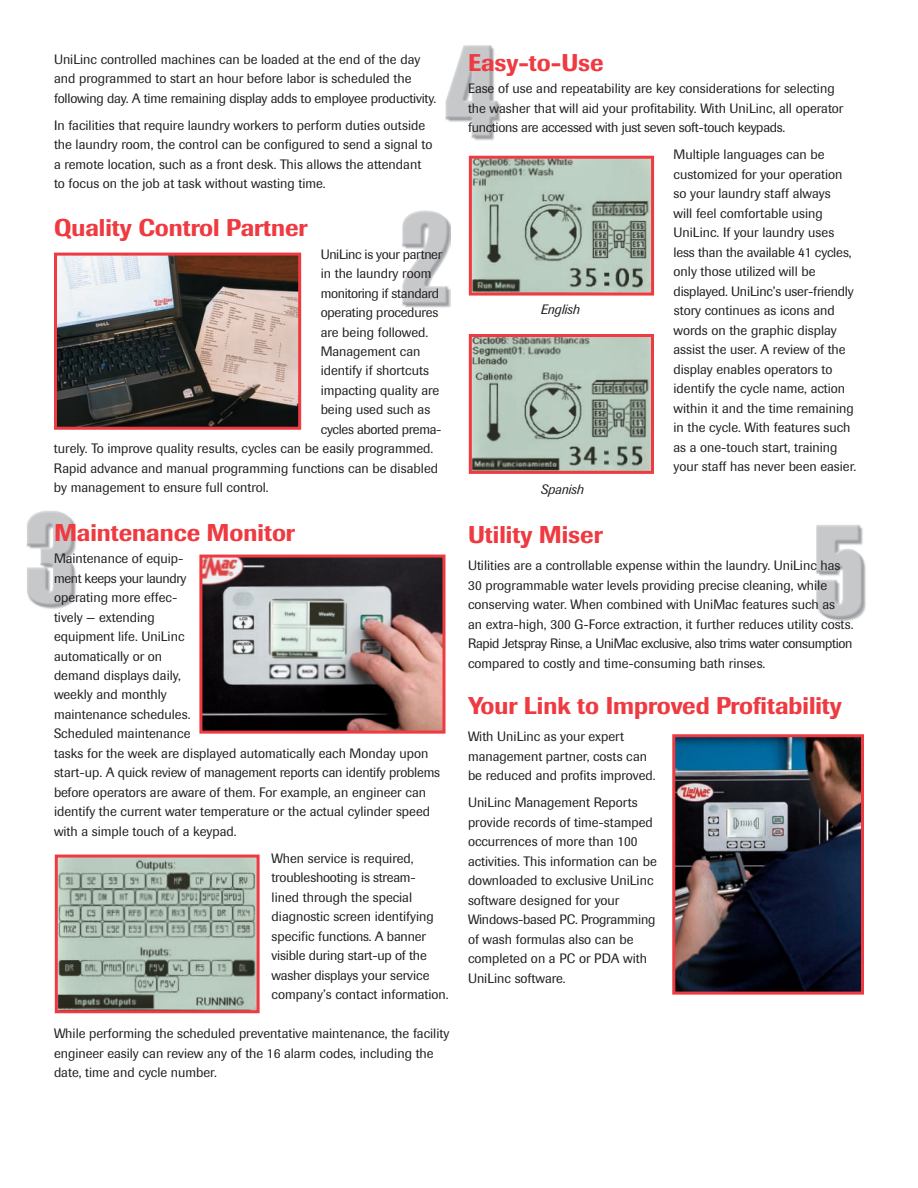
<style>
.page{position:relative;width:918px;height:1188px;background:#fff}
.page>*{position:absolute;margin:0;border:0;box-sizing:border-box;transform-origin:0 0}
.t1{font:500 24px "Imago";color:#ee3a40}
.t2{font:13.5px/19.5px "Imago";color:#231f20}
.t3{font:13.5px "Imago";letter-spacing:-.025em;color:#231f20}
.t4{font:italic 13.5px "Imago";color:#231f20}
</style>
<div class="page">
<img style="left:816px;top:525px;width:50px;height:96px">
<img style="left:289px;top:210px;width:162px;height:130px">
<img style="left:26px;top:511px;width:50px;height:98px">
<img style="left:445px;top:45px;width:85px;height:116px">
<img style="left:203px;top:559px;width:239px;height:171px">
<div style="left:199px;top:555px;width:247px;height:179px;border:3px solid #ee3a40"></div>
<img style="left:58px;top:257px;width:239px;height:169px">
<div style="left:54px;top:253px;width:247px;height:177px;border:3px solid #ee3a40"></div>
<img style="left:59px;top:859px;width:197px;height:150px">
<div style="left:55px;top:855px;width:205px;height:158px;border:3px solid #ee3a40"></div>
<img style="left:473px;top:160px;width:177px;height:132px">
<div style="left:469px;top:156px;width:185px;height:140px;border:3px solid #ee3a40"></div>
<img style="left:473px;top:338px;width:177px;height:132px">
<div style="left:469px;top:334px;width:185px;height:140px;border:3px solid #ee3a40"></div>
<img style="left:676px;top:738px;width:184px;height:253px">
<div style="left:672px;top:734px;width:192px;height:261px;border:3px solid #ee3a40"></div>
<p class="t2" style="left:54px;top:50px;width:384px">UniLinc controlled machines can be loaded at the end of the day and programmed to start an hour before labor is scheduled the following day. A time remaining display adds to employee productivity.</p>
<p class="t2" style="left:54px;top:116px;width:380px">In facilities that require laundry workers to perform duties outside the laundry room, the control can be configured to send a signal to a remote location, such as a front desk. This allows the attendant to focus on the job at task without wasting time.</p>
<h1 class="t1" style="left:54px;top:219px;width:255px">Quality Control Partner</h1>
<p class="t3" style="left:321px;top:248px;width:123px">UniLinc is your partner</p>
<p class="t2" style="left:321px;top:265px;width:112px">in the laundry room</p>
<p class="t3" style="left:321px;top:287px;width:120px">monitoring if standard</p>
<p class="t2" style="left:321px;top:304px;width:119px">operating procedures</p>
<p class="t2" style="left:321px;top:323px;width:109px">are being followed.</p>
<p class="t2" style="left:321px;top:343px;width:101px">Management can</p>
<p class="t2" style="left:321px;top:362px;width:110px">identify if shortcuts</p>
<p class="t2" style="left:321px;top:382px;width:120px">impacting quality are</p>
<p class="t2" style="left:321px;top:401px;width:111px">being used such as</p>
<p class="t3" style="left:321px;top:424px;width:122px">cycles aborted prema-</p>
<p class="t2" style="left:54px;top:440px;width:381px">turely. To improve quality results, cycles can be easily programmed.</p>
<p class="t2" style="left:54px;top:460px;width:386px">Rapid advance and manual programming functions can be disabled</p>
<p class="t2" style="left:54px;top:479px;width:216px">by management to ensure full control.</p>
<h1 class="t1" style="left:54px;top:524px;width:242px">Maintenance Monitor</h1>
<p class="t2" style="left:54px;top:550px;width:388px">Maintenance of equip-<br>ment keeps your laundry<br>operating more effec-<br>tively — extending<br>equipment life. UniLinc<br>automatically or on<br>demand displays daily,<br>weekly and monthly<br>maintenance schedules.<br>Scheduled maintenance<br>tasks for the week are displayed automatically each Monday upon start-up. A quick review of management reports can identify problems before operators are aware of them. For example, an engineer can identify the current water temperature or the actual cylinder speed with a simple touch of a keypad.</p>
<p class="t2" style="left:272px;top:850px;width:179px">When service is required, troubleshooting is stream-<br>lined through the special diagnostic screen identifying specific functions. A banner visible during start-up of the washer displays your service company’s contact information.</p>
<p class="t2" style="left:54px;top:1025px;width:397px">While performing the scheduled preventative maintenance, the facility engineer easily can review any of the 16 alarm codes, including the date, time and cycle number.</p>
<h1 class="t1" style="left:468px;top:54px;width:137px">Easy-to-Use</h1>
<p class="t2" style="left:468px;top:80px;width:377px">Ease of use and repeatability are key considerations for selecting the washer that will aid your profitability. With UniLinc, all operator functions are accessed with just seven soft-touch keypads.</p>
<p class="t2" style="left:674px;top:146px;width:184px">Multiple languages can be customized for your operation so your laundry staff always<br>will feel comfortable using<br>UniLinc. If your laundry uses less than the available 41 cycles, only those utilized will be displayed. UniLinc’s user-friendly story continues as icons and words on the graphic display assist the user. A review of the display enables operators to identify the cycle name, action within it and the time remaining in the cycle. With features such as a one-touch start, training your staff has never been easier.</p>
<p class="t4" style="left:541px;top:305px;width:41px">English</p>
<p class="t4" style="left:541px;top:484px;width:45px">Spanish</p>
<h1 class="t1" style="left:468px;top:526px;width:136px">Utility Miser</h1>
<p class="t2" style="left:468px;top:557px;width:387px">Utilities are a controllable expense within the laundry. UniLinc has 30 programmable water levels providing precise cleaning, while conserving water. When combined with UniMac features such as<br>an extra-high, 300 G-Force extraction, it further reduces utility costs.<br>Rapid Jetspray Rinse, a UniMac exclusive, also trims water consumption compared to costly and time-consuming bath rinses.</p>
<h1 class="t1" style="left:468px;top:697px;width:375px">Your Link to Improved Profitability</h1>
<p class="t2" style="left:468px;top:728px;width:189px">With UniLinc as your expert management partner, costs can be reduced and profits improved.</p>
<p class="t2" style="left:468px;top:794px;width:190px">UniLinc Management Reports provide records of time-stamped occurrences of more than 100 activities. This information can be downloaded to exclusive UniLinc software designed for your<br>Windows-based PC. Programming of wash formulas also can be completed on a PC or PDA with<br>UniLinc software.</p>
</div>
